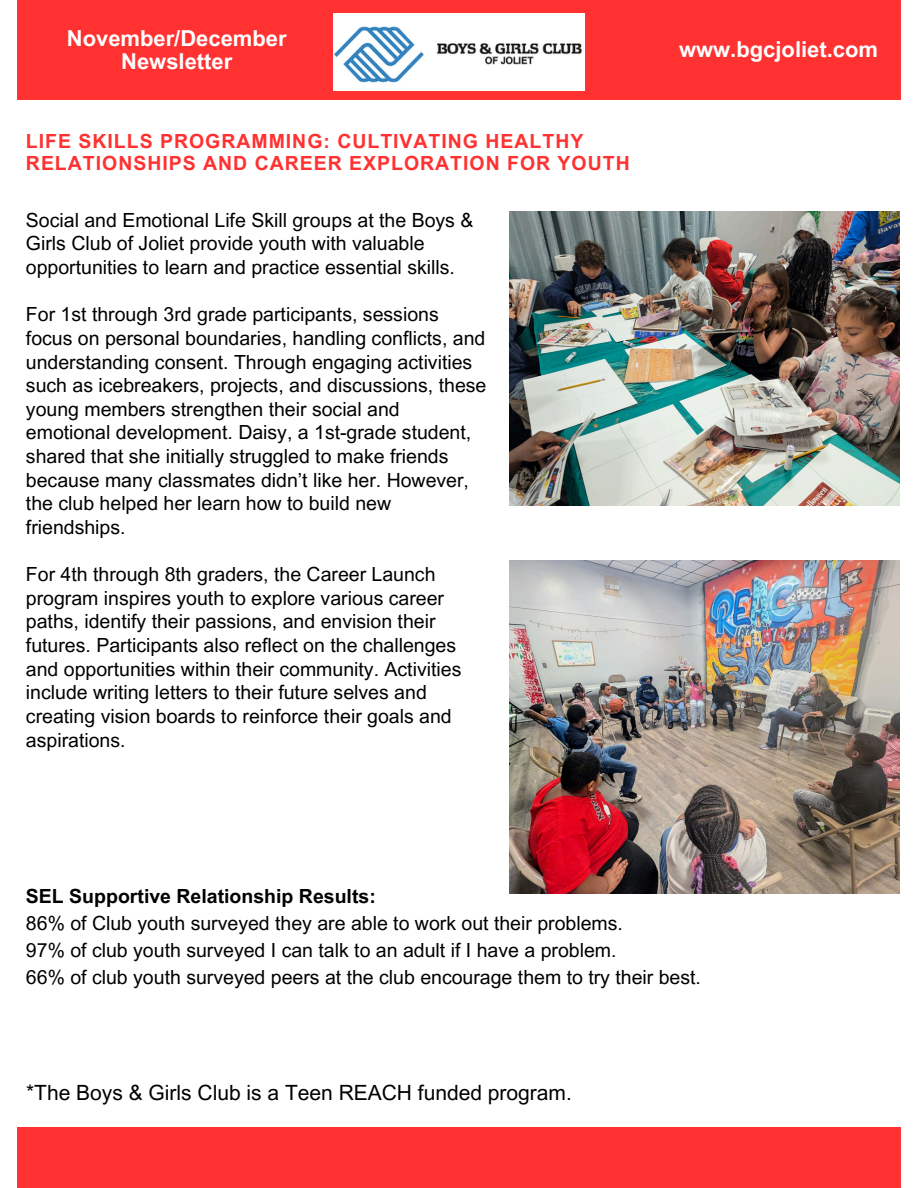
<style>
.page{position:relative;width:918px;height:1188px;background:#fff}
.page>*{position:absolute;margin:0;border:0;box-sizing:border-box;transform-origin:0 0}
.t1{font:700 22.05px/23.7px "Arial MT Pro";color:#fff;text-align:center}
.t2{font:21px "Arial MT Pro";color:#000}
.t3{font:19.5px/23.7px "Arial MT Pro";color:#000}
.t4{font:700 19.5px/22.5px "Arial MT Pro";letter-spacing:.05em;color:#ff3131}
.t5{font:700 19.5px "Arial MT Pro";color:#000}
</style>
<div class="page">
<img style="left:509px;top:212px;width:390px;height:294px">
<img style="left:509px;top:560px;width:390px;height:333px">
<div style="left:17px;top:0;width:883px;height:100px;background:#ff3131"></div>
<img style="left:334px;top:14px;width:251px;height:76px">
<div style="left:17px;top:1127px;width:883px;height:61px;background:#ff3131"></div>
<p class="t1" style="left:67px;top:29px;width:221px">November/December<br>Newsletter</p>
<p class="t4" style="left:26px;top:132px;width:605px">LIFE SKILLS PROGRAMMING: CULTIVATING HEALTHY<br>RELATIONSHIPS AND CAREER EXPLORATION FOR YOUTH</p>
<h1 class="t3" style="left:26px;top:211px;width:449px">Social and Emotional Life Skill groups at the Boys &amp;<br>Girls Club of Joliet provide youth with valuable opportunities to learn and practice essential skills.</h1>
<p class="t3" style="left:26px;top:305px;width:462px">For 1st through 3rd grade participants, sessions focus on personal boundaries, handling conflicts, and understanding consent. Through engaging activities such as icebreakers, projects, and discussions, these young members strengthen their social and emotional development. Daisy, a 1st-grade student, shared that she initially struggled to make friends because many classmates didn’t like her. However, the club helped her learn how to build new friendships.</p>
<h1 class="t3" style="left:26px;top:565px;width:437px">For 4th through 8th graders, the Career Launch program inspires youth to explore various career paths, identify their passions, and envision their futures. Participants also reflect on the challenges and opportunities within their community. Activities include writing letters to their future selves and creating vision boards to reinforce their goals and aspirations.</h1>
<h3 class="t1" style="left:679px;top:40px;width:201px">www.bgcjoliet.com</h3>
<p class="t5" style="left:26px;top:889px;width:351px">SEL Supportive Relationship Results:</p>
<p class="t3" style="left:26px;top:914px;width:599px">86% of Club youth surveyed they are able to work out their problems.</p>
<p class="t3" style="left:26px;top:941px;width:592px">97% of club youth surveyed I can talk to an adult if I have a problem.</p>
<p class="t3" style="left:26px;top:968px;width:677px">66% of club youth surveyed peers at the club encourage them to try their best.</p>
<p class="t2" style="left:26px;top:1084px;width:547px">*The Boys &amp; Girls Club is a Teen REACH funded program.</p>
</div>
